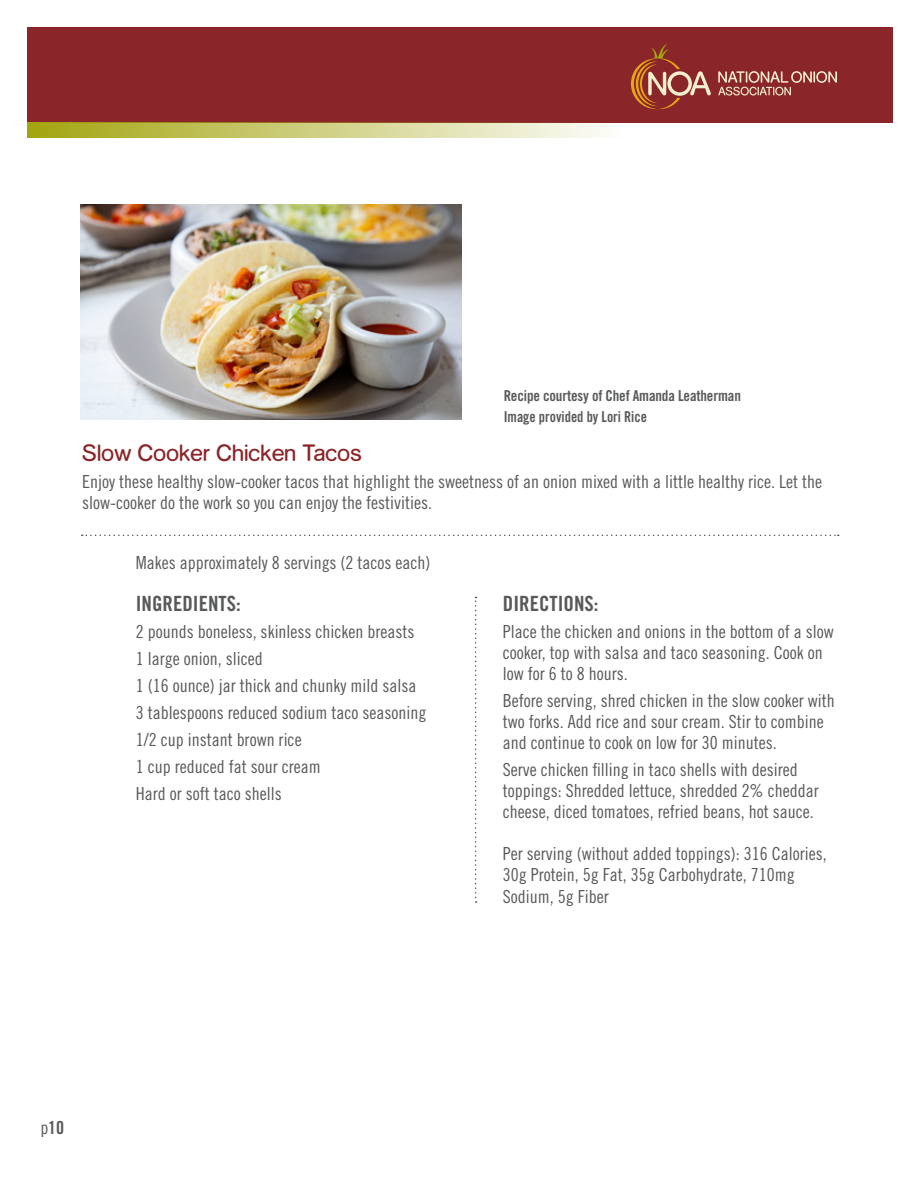
<style>
.page{position:relative;width:918px;height:1188px;background:#fff}
.page>*{position:absolute;margin:0;border:0;box-sizing:border-box;transform-origin:0 0}
.t1{font:21px "Trade Gothic Bold Cond Twenty";color:#58595b}
.t2{font:21px "Rocko FLF";letter-spacing:.02em;color:#8a2529}
.t3{font:18px/21px "Trade Gothic Cond Eighteen";color:#58595b}
.t4{font:18px "Trade Gothic Bold Cond Twenty";color:#58595b}
.t5{font:15px/21px "Trade Gothic Bold Cond Twenty";letter-spacing:-.01em;color:#58595b}
.s1{font-family:"Trade Gothic Cond Eighteen"}
</style>
<div class="page">
<div style="left:27px;top:27px;width:865px;height:95px;background:#8a2529"></div>
<svg style="left:27px;top:122px;width:595px;height:15px;background:#ccc97e"></svg>
<svg style="left:718px;top:71px;width:119px;height:25px"></svg>
<svg style="left:631px;top:44px;width:80px;height:65px"></svg>
<svg style="left:475px;top:597px;width:2px;height:306px"></svg>
<svg style="left:82px;top:535px;width:757px;height:1px"></svg>
<img style="left:81px;top:205px;width:380px;height:215px">
<p class="t5" style="left:504px;top:385px;width:239px">Recipe courtesy of Chef Amanda Leatherman<br>Image provided by Lori Rice</p>
<p class="t2" style="left:82px;top:440px;width:281px">Slow Cooker Chicken Tacos</p>
<p class="t3" style="left:82px;top:471px;width:741px">Enjoy these healthy slow-cooker tacos that highlight the sweetness of an onion mixed with a little healthy rice. Let the slow-cooker do the work so you can enjoy the festivities.</p>
<p class="t3" style="left:136px;top:552px;width:296px">Makes approximately 8 servings (2 tacos each)</p>
<p class="t1" style="left:136px;top:591px;width:10px">ingr</p>
<p class="t1" style="left:173px;top:591px;width:69px">edi ents:</p>
<p class="t3" style="left:136px;top:618px;width:292px;line-height:27px">2 pounds boneless, skinless chicken breasts<br>1 large onion, sliced<br>1 (16 ounce) jar thick and chunky mild salsa<br>3 tablespoons reduced sodium taco seasoning<br>1/2 cup instant brown rice<br>1 cup reduced fat sour cream<br>Hard or soft taco shells</p>
<p class="t1" style="left:503px;top:591px;width:46px">directions</p>
<p class="t1" style="left:594px;top:591px;width:6px">:</p>
<p class="t3" style="left:503px;top:621px;width:332px">Place the chicken and onions in the bottom of a slow cooker, top with salsa and taco seasoning. Cook on low for 6 to 8 hours.</p>
<p class="t3" style="left:503px;top:690px;width:333px">Before serving, shred chicken in the slow cooker with two forks. Add rice and sour cream. Stir to combine and continue to cook on low for 30 minutes.</p>
<p class="t3" style="left:503px;top:759px;width:317px">Serve chicken filling in taco shells with desired toppings: Shredded lettuce, shredded 2% cheddar cheese, diced tomatoes, refried beans, hot sauce.</p>
<p class="t3" style="left:503px;top:843px;width:325px">Per serving (without added toppings): 316 Calories,<br>30g Protein, 5g Fat, 35g Carbohydrate, 710mg<br>Sodium, 5g Fiber</p>
<p class="t4" style="left:40px;top:1116px;width:25px"><span class="s1">p</span>10</p>
</div>
